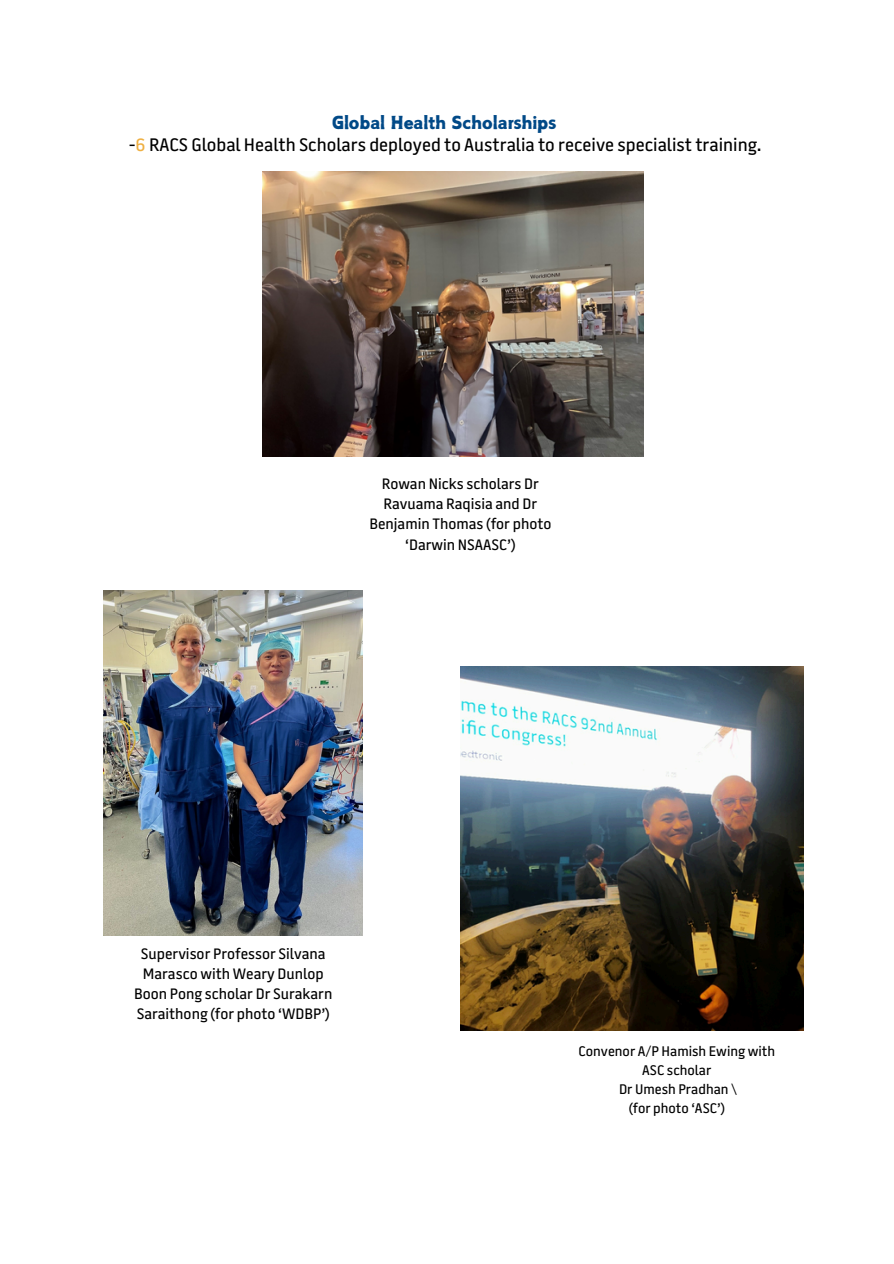
<style>
.page{position:relative;width:894px;height:1264px;background:#fff}
.page>*{position:absolute;margin:0;border:0;box-sizing:border-box;transform-origin:0 0}
.t1{font:500 18px/23.7px "Battersea SANS";color:#000;text-align:center}
.t2{font:500 15px/20.2px "Battersea SANS";color:#000;text-align:center}
.t3{font:500 13.8px "Battersea SANS";color:#000}
.s1{font-family:"Canva Powerful Calligraphy";font-weight:400;color:#004987}
.s2{color:#efb043}
</style>
<div class="page">
<img style="left:104px;top:591px;width:259px;height:344px">
<img style="left:263px;top:171px;width:380px;height:285px">
<img style="left:460px;top:666px;width:343px;height:364px">
<h1 class="t1" style="left:129px;top:111px;width:634px"><span class="s1">Global Health Scholarships<br></span>-<span class="s2">6</span> RACS Global Health Scholars deployed to Australia to receive specialist training.</h1>
<p class="t2" style="left:369px;top:475px;width:183px">Rowan Nicks scholars Dr<br>Ravuama Raqisia and Dr<br>Benjamin Thomas (for photo ‘Darwin NSAASC’)</p>
<p class="t2" style="left:134px;top:944px;width:200px">Supervisor Professor Silvana<br>Marasco with Weary Dunlop<br>Boon Pong scholar Dr Surakarn<br>Saraithong (for photo ‘WDBP’)</p>
<p class="t3" style="left:578px;top:1045px;width:198px">Convenor A/P Hamish Ewing with</p>
<p class="t3" style="left:642px;top:1064px;width:71px">ASC scholar</p>
<p class="t3" style="left:619px;top:1083px;width:119px">Dr Umesh Pradhan \</p>
<p class="t3" style="left:628px;top:1102px;width:98px">(for photo ‘ASC’)</p>
</div>
